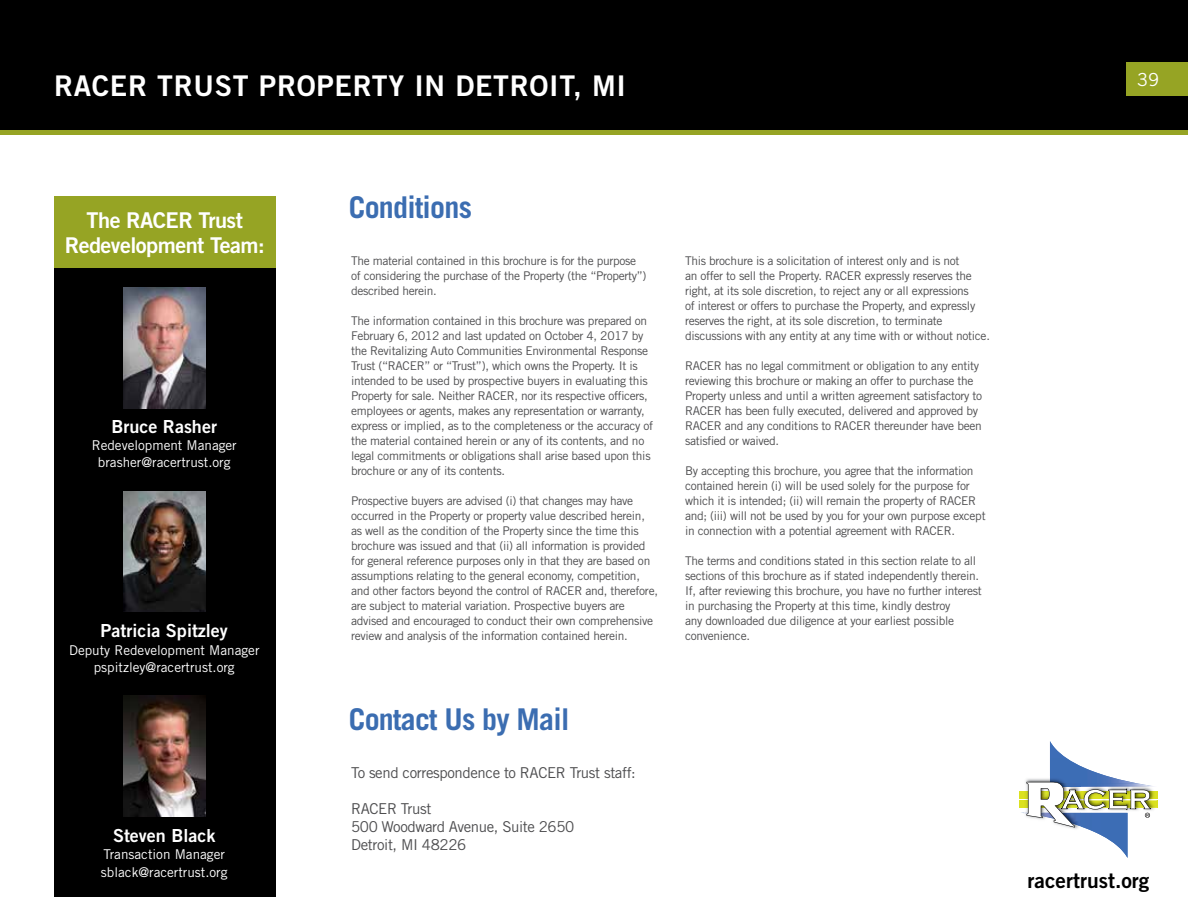
<style>
.page{position:relative;width:1188px;height:918px;background:#fff}
.page>*{position:absolute;margin:0;border:0;box-sizing:border-box;transform-origin:0 0}
.t1{font:700 30px "Trade Gothic LT Std";letter-spacing:-.025em;color:#3b6db1}
.t2{font:28.5px "Trade Gothic LT Std Bd 2";letter-spacing:.025em;color:#fff}
.t3{font:21.75px/24.8px "Trade Gothic LT Std Bd 2";letter-spacing:-.025em;color:#fff;text-align:center}
.t4{font:21px "Trade Gothic LT Std Bd 2";color:#000}
.t5{font:18px "Trade Gothic LT Std Bd 2";color:#fff}
.t6{font:18px "Trade Gothic LT Std";color:#fff}
.t7{font:15px/18px "Trade Gothic LT Std";letter-spacing:-.025em;color:#4d4d4f}
.t8{font:13.5px/17.2px "Trade Gothic LT Std";color:#fff;text-align:center}
.t9{font:12px/15px "Trade Gothic LT Std";letter-spacing:-.025em;color:#4d4d4f}
</style>
<div class="page">
<div style="left:1px;top:1px;width:1186px;height:131px;background:#000"></div>
<div style="left:0;top:0;width:1188px;height:133px;border:2px solid #000"></div>
<div style="left:1126px;top:62px;width:62px;height:34px;background:#96a424"></div>
<div style="left:0;top:130px;width:1188px;height:5px;background:#96a424"></div>
<div style="left:1019px;top:791px;width:139px;height:7px;background:#dbe120"></div>
<div style="left:1019px;top:801px;width:139px;height:7px;background:#dbe120"></div>
<svg style="left:1021px;top:741px;width:137px;height:117px"></svg>
<div style="left:54px;top:196px;width:222px;height:700px;background:#000"></div>
<div style="left:54px;top:196px;width:222px;height:71px;background:#96a424"></div>
<img style="left:123px;top:287px;width:82px;height:121px">
<img style="left:123px;top:491px;width:82px;height:121px">
<img style="left:123px;top:696px;width:82px;height:121px">
<h2 class="t2" style="left:54px;top:68px;width:574px">RACER TRUST PROPERTY IN DETROIT, MI</h2>
<h3 class="t3" style="left:65px;top:208px;width:202px">The RACER Trust<br>Redevelopment Team:</h3>
<h3 class="t5" style="left:112px;top:415px;width:107px">Bruce Rasher</h3>
<p class="t8" style="left:92px;top:437px;width:147px">Redevelopment Manager brasher@racertrust.org</p>
<h3 class="t5" style="left:101px;top:620px;width:129px">Patricia Spitzley</h3>
<p class="t8" style="left:69px;top:641px;width:192px">Deputy Redevelopment Manager pspitzley@racertrust.org</p>
<h3 class="t5" style="left:113px;top:825px;width:104px">Steven Black</h3>
<p class="t8" style="left:101px;top:846px;width:128px;text-align:left">Transaction Manager sblack@racertrust.org</p>
<h1 class="t1" style="left:349px;top:189px;width:125px">Conditions</h1>
<p class="t9" style="left:351px;top:253px;width:297px">The material contained in this brochure is for the purpose of considering the purchase of the Property (the “Property”) described herein.</p>
<p class="t9" style="left:351px;top:313px;width:304px">The information contained in this brochure was prepared on February 6, 2012 and last updated on October 4, 2017 by the Revitalizing Auto Communities Environmental Response Trust (“RACER” or “Trust”), which owns the Property. It is intended to be used by prospective buyers in evaluating this Property for sale. Neither RACER, nor its respective officers, employees or agents, makes any representation or warranty, express or implied, as to the completeness or the accuracy of the material contained herein or any of its contents, and no legal commitments or obligations shall arise based upon this brochure or any of its contents.</p>
<p class="t9" style="left:351px;top:493px;width:308px">Prospective buyers are advised (i) that changes may have occurred in the Property or property value described herein, as well as the condition of the Property since the time this brochure was issued and that (ii) all information is provided for general reference purposes only in that they are based on assumptions relating to the general economy, competition, and other factors beyond the control of RACER and, therefore, are subject to material variation. Prospective buyers are advised and encouraged to conduct their own comprehensive review and analysis of the information contained herein.</p>
<h1 class="t1" style="left:349px;top:700px;width:222px">Contact Us by Mail</h1>
<p class="t7" style="left:351px;top:763px;width:286px">To send correspondence to RACER Trust staff:</p>
<p class="t7" style="left:351px;top:799px;width:225px">RACER Trust<br>500 Woodward Avenue, Suite 2650<br>Detroit, MI 48226</p>
<p class="t9" style="left:685px;top:253px;width:307px">This brochure is a solicitation of interest only and is not<br>an offer to sell the Property. RACER expressly reserves the right, at its sole discretion, to reject any or all expressions<br>of interest or offers to purchase the Property, and expressly reserves the right, at its sole discretion, to terminate discussions with any entity at any time with or without notice.</p>
<p class="t9" style="left:685px;top:358px;width:299px">RACER has no legal commitment or obligation to any entity reviewing this brochure or making an offer to purchase the Property unless and until a written agreement satisfactory to RACER has been fully executed, delivered and approved by RACER and any conditions to RACER thereunder have been satisfied or waived.</p>
<p class="t9" style="left:685px;top:463px;width:302px">By accepting this brochure, you agree that the information contained herein (i) will be used solely for the purpose for which it is intended; (ii) will remain the property of RACER and; (iii) will not be used by you for your own purpose except in connection with a potential agreement with RACER.</p>
<p class="t9" style="left:685px;top:553px;width:298px">The terms and conditions stated in this section relate to all sections of this brochure as if stated independently therein.<br>If, after reviewing this brochure, you have no further interest in purchasing the Property at this time, kindly destroy<br>any downloaded due diligence at your earliest possible convenience.</p>
<h3 class="t6" style="left:1137px;top:68px;width:23px">39</h3>
<h3 class="t4" style="left:1028px;top:867px;width:123px">racertrust.org</h3>
</div>
